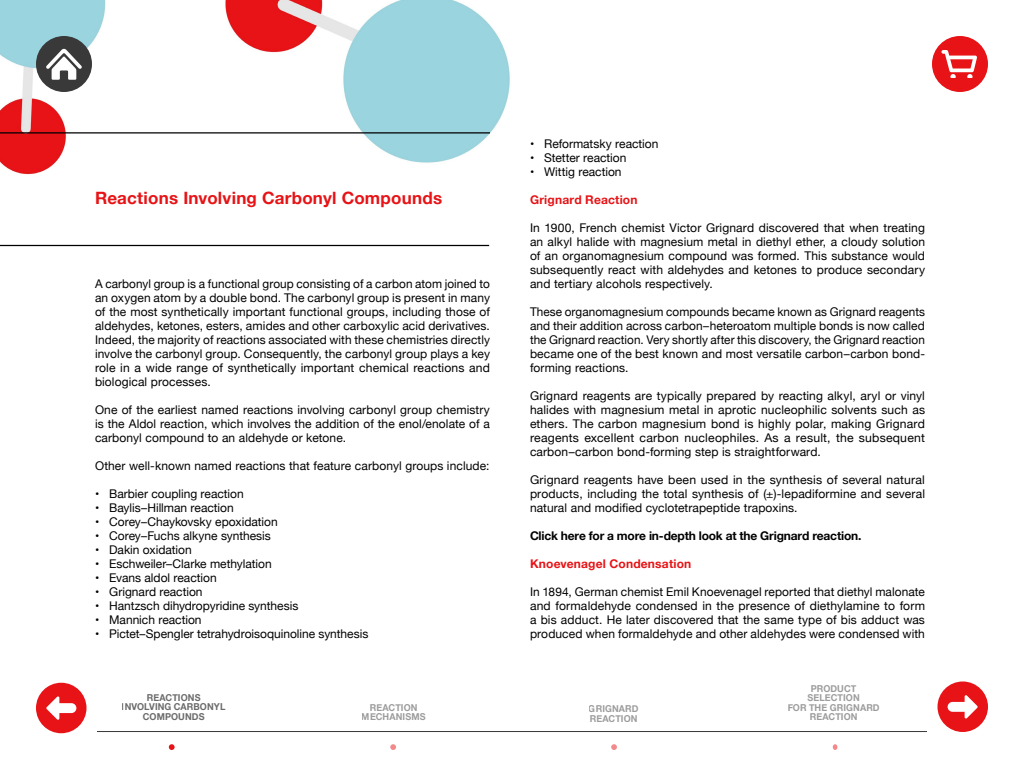
<style>
.page{position:relative;width:1024px;height:768px;background:#fff}
.page>*{position:absolute;margin:0;border:0;box-sizing:border-box;transform-origin:0 0}
.t1{font:700 17px "Helvetica Neue";letter-spacing:.01em;color:#e71316}
.t2{font:12px/14px "Helvetica Neue";letter-spacing:.005em;color:#000;text-align:justify}
.t3{font:700 12px "Helvetica Neue";letter-spacing:-.015em;color:#000}
.t4{font:700 12px "Helvetica Neue";letter-spacing:.015em;color:#e71316}
.t5{font:700 9.5px/9.5px "Helvetica Neue";letter-spacing:.01em;color:#393939;text-align:center;scale:.95 1}
</style>
<div class="page">
<hr style="left:0;top:245px;width:489px;height:1px;background:#000">
<img style="left:0;top:0;width:224px;height:175px">
<img style="left:224px;top:0;width:286px;height:163px">
<div style="left:938px;top:682px;width:50px;height:50px;background:#e71316;border-radius:50%"></div>
<svg style="left:948px;top:695px;width:30px;height:24px"></svg>
<div style="left:932px;top:36px;width:56px;height:56px;background:#e71316;border-radius:50%"></div>
<svg style="left:941px;top:50px;width:36px;height:28px"></svg>
<hr style="left:97px;top:731px;width:830px;height:1px;background:#393939">
<svg style="left:169px;top:744px;width:6px;height:6px"></svg>
<svg style="left:390px;top:744px;width:6px;height:6px"></svg>
<svg style="left:611px;top:744px;width:6px;height:6px"></svg>
<svg style="left:833px;top:744px;width:4px;height:6px"></svg>
<div style="left:36px;top:36px;width:56px;height:56px;background:#393939;border-radius:50%"></div>
<svg style="left:46px;top:49px;width:36px;height:31px"></svg>
<div style="left:36px;top:683px;width:50px;height:50px;background:#e71316;border-radius:50%"></div>
<svg style="left:46px;top:696px;width:30px;height:24px"></svg>
<h1 class="t1" style="left:95px;top:185px;width:349px">Reactions Involving Carbonyl Compounds</h1>
<p class="t2" style="left:95px;top:277px;width:397px">A carbonyl group is a functional group consisting of a carbon atom joined to an oxygen atom by a double bond. The carbonyl group is present in many of the most synthetically important functional groups, including those of aldehydes, ketones, esters, amides and other carboxylic acid derivatives.<br>Indeed, the majority of reactions associated with these chemistries directly involve the carbonyl group. Consequently, the carbonyl group plays a key role in a wide range of synthetically important chemical reactions and biological processes.</p>
<p class="t2" style="left:95px;top:403px;width:397px">One of the earliest named reactions involving carbonyl group chemistry is the Aldol reaction, which involves the addition of the enol/enolate of a carbonyl compound to an aldehyde or ketone.</p>
<p class="t2" style="left:95px;top:459px;width:396px">Other well-known named reactions that feature carbonyl groups include:</p>
<p class="t2" style="left:95px;top:487px;width:150px">• Barbier coupling reaction</p>
<p class="t2" style="left:95px;top:501px;width:140px">• Baylis–Hillman reaction</p>
<p class="t2" style="left:95px;top:515px;width:184px">• Corey–Chaykovsky epoxidation</p>
<p class="t2" style="left:95px;top:529px;width:177px">• Corey–Fuchs alkyne synthesis</p>
<p class="t2" style="left:95px;top:543px;width:98px">• Dakin oxidation</p>
<p class="t2" style="left:95px;top:557px;width:178px">• Eschweiler–Clarke methylation</p>
<p class="t2" style="left:95px;top:571px;width:123px">• Evans aldol reaction</p>
<p class="t2" style="left:95px;top:585px;width:109px">• Grignard reaction</p>
<p class="t2" style="left:95px;top:599px;width:205px">• Hantzsch dihydropyridine synthesis</p>
<p class="t2" style="left:95px;top:613px;width:108px">• Mannich reaction</p>
<p class="t2" style="left:95px;top:627px;width:275px">• Pictet–Spengler tetrahydroisoquinoline synthesis</p>
<p class="t2" style="left:530px;top:137px;width:130px">• Reformatsky reaction</p>
<p class="t2" style="left:530px;top:151px;width:98px">• Stetter reaction</p>
<p class="t2" style="left:530px;top:165px;width:93px">• Wittig reaction</p>
<p class="t4" style="left:530px;top:190px;width:109px">Grignard Reaction</p>
<p class="t2" style="left:530px;top:221px;width:397px">In 1900, French chemist Victor Grignard discovered that when treating an alkyl halide with magnesium metal in diethyl ether, a cloudy solution of an organomagnesium compound was formed. This substance would subsequently react with aldehydes and ketones to produce secondary and tertiary alcohols respectively.</p>
<p class="t2" style="left:530px;top:305px;width:397px">These organomagnesium compounds became known as Grignard reagents and their addition across carbon–heteroatom multiple bonds is now called the Grignard reaction. Very shortly after this discovery, the Grignard reaction became one of the best known and most versatile carbon–carbon bond&shy;forming reactions.</p>
<p class="t2" style="left:530px;top:389px;width:397px">Grignard reagents are typically prepared by reacting alkyl, aryl or vinyl halides with magnesium metal in aprotic nucleophilic solvents such as ethers. The carbon magnesium bond is highly polar, making Grignard reagents excellent carbon nucleophiles. As a result, the subsequent carbon–carbon bond-forming step is straightforward.</p>
<p class="t2" style="left:530px;top:473px;width:397px">Grignard reagents have been used in the synthesis of several natural products, including the total synthesis of (±)-lepadiformine and several natural and modified cyclotetrapeptide trapoxins.</p>
<p class="t3" style="left:530px;top:526px;width:333px">Click here for a more in-depth look at the Grignard reaction.</p>
<p class="t4" style="left:530px;top:554px;width:163px">Knoevenagel Condensation</p>
<p class="t2" style="left:530px;top:585px;width:397px">In 1894, German chemist Emil Knoevenagel reported that diethyl malonate and formaldehyde condensed in the presence of diethylamine to form a bis adduct. He later discovered that the same type of bis adduct was produced when formaldehyde and other aldehydes were condensed with</p>
<p class="t5" style="left:122px;top:693px;width:110px">REACTIONS<br>INVOLVING CARBONYL<br>COMPOUNDS</p>
<p class="t5" style="left:362px;top:703px;width:69px">REACTION<br>MECHANISMS</p>
<p class="t5" style="left:589px;top:704px;width:54px;text-align:left">GRIGNARD<br>REACTION</p>
<p class="t5" style="left:788px;top:684px;width:98px">PRODUCT<br>SELECTION<br>FOR THE GRIGNARD<br>REACTION</p>
</div>
